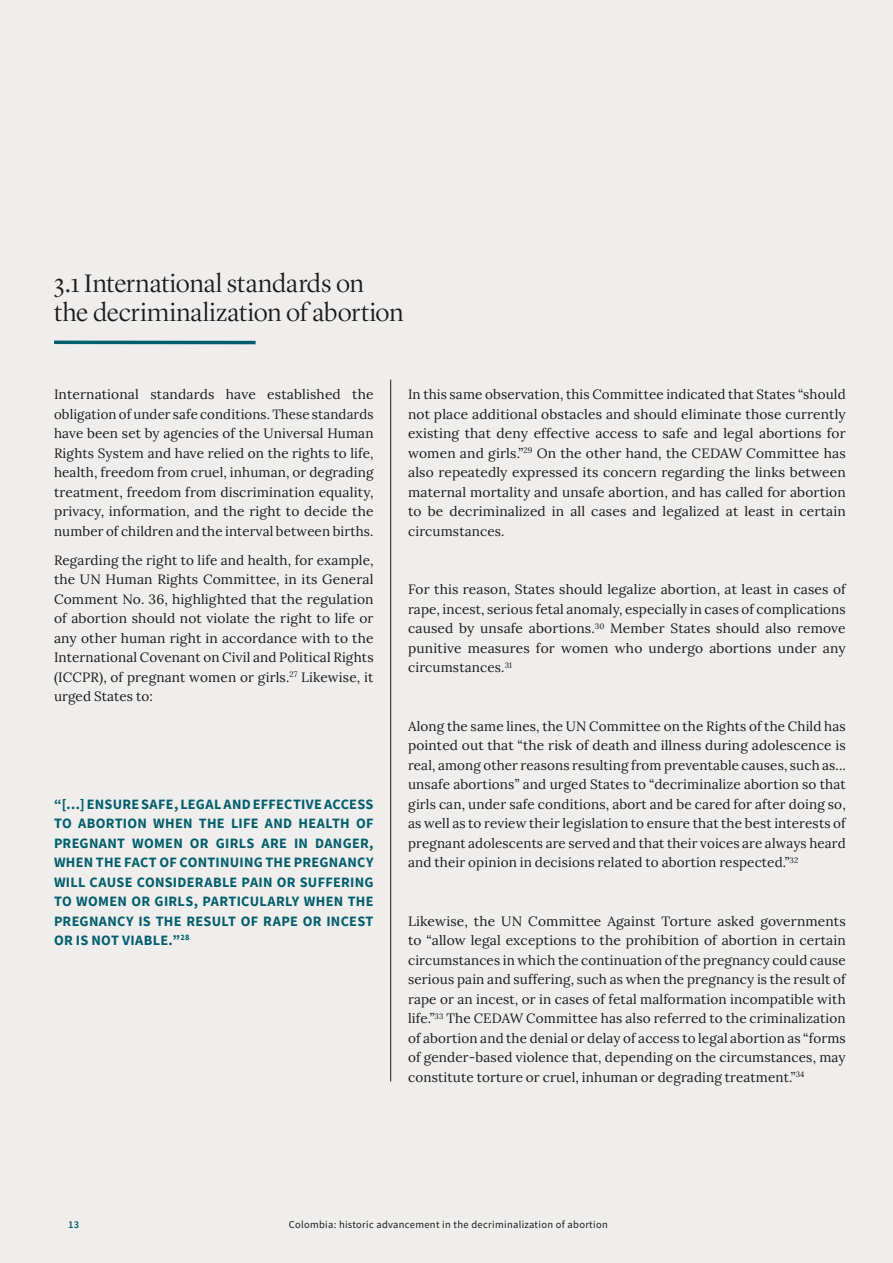
<style>
.page{position:relative;width:893px;height:1263px;background:#fff}
.page>*{position:absolute;margin:0;border:0;box-sizing:border-box;transform-origin:0 0}
.Body-H2{font:300 26.25px/29.2px "Lyon Display";color:#1b1b1b}
.Body-TextBox-H2{font:700 14.25px/19.5px "Source Sans Pro";letter-spacing:.02em;color:#015e6d;text-align:justify}
.Body-Text{font:13.5px/19.5px "Lora";letter-spacing:.01em;color:#1b1b1b;text-align:justify}
.t1{font:10.5px "Source Sans Pro";letter-spacing:.03em;color:#1b1b1b}
.t2{font:600 10.5px "Source Sans Pro";color:#015e6d}
</style>
<div class="page">
<div style="left:0;top:0;width:892px;height:1263px;background:#efeeed"></div>
<hr style="left:54px;top:341px;width:202px;height:3px;background:#015e6d">
<hr style="left:390px;top:380px;width:1px;height:701px;background:#1b1b1b">
<p class="Body-H2" style="left:54px;top:267px;width:351px">3.1 International standards on the decriminalization of abortion</p>
<p class="Body-Text" style="left:54px;top:384px;width:321px">International standards have established the obligation of under safe conditions. These standards have been set by agencies of the Universal Human Rights System and have relied on the rights to life, health, freedom from cruel, inhuman, or degrading treatment, freedom from discrimination equality, privacy, information, and the right to decide the number of children and the interval between births.</p>
<p class="Body-Text" style="left:54px;top:549px;width:321px">Regarding the right to life and health, for example, the UN Human Rights Committee, in its General Comment No. 36, highlighted that the regulation of abortion should not violate the right to life or any other human right in accordance with to the International Covenant on Civil and Political Rights (ICCPR), of pregnant women or girls.<sup>27</sup> Likewise, it urged States to:</p>
<p class="Body-TextBox-H2" style="left:54px;top:794px;width:321px">“[…] ENSURE SAFE, LEGAL AND EFFECTIVE ACCESS TO ABORTION WHEN THE LIFE AND HEALTH OF PREGNANT WOMEN OR GIRLS ARE IN DANGER, WHEN THE FACT OF CONTINUING THE PREGNANCY WILL CAUSE CONSIDERABLE PAIN OR SUFFERING TO WOMEN OR GIRLS, PARTICULARLY WHEN THE PREGNANCY IS THE RESULT OF RAPE OR INCEST OR IS NOT VIABLE.”<sup>28</sup></p>
<p class="Body-Text" style="left:408px;top:384px;width:439px">In this same observation, this Committee indicated that States “should not place additional obstacles and should eliminate those currently existing that deny effective access to safe and legal abortions for women and girls.”<sup>29</sup> On the other hand, the CEDAW Committee has also repeatedly expressed its concern regarding the links between maternal mortality and unsafe abortion, and has called for abortion to be decriminalized in all cases and legalized at least in certain circumstances.</p>
<p class="Body-Text" style="left:408px;top:579px;width:439px">For this reason, States should legalize abortion, at least in cases of rape, incest, serious fetal anomaly, especially in cases of complications caused by unsafe abortions.<sup>30</sup> Member States should also remove punitive measures for women who undergo abortions under any circumstances.<sup>31</sup></p>
<p class="Body-Text" style="left:408px;top:715px;width:439px">Along the same lines, the UN Committee on the Rights of the Child has pointed out that “the risk of death and illness during adolescence is real, among other reasons resulting from preventable causes, such as... unsafe abortions” and urged States to “decriminalize abortion so that girls can, under safe conditions, abort and be cared for after doing so, as well as to review their legislation to ensure that the best interests of pregnant adolescents are served and that their voices are always heard and their opinion in decisions related to abortion respected.”<sup>32</sup></p>
<p class="Body-Text" style="left:408px;top:910px;width:439px">Likewise, the UN Committee Against Torture asked governments to “allow legal exceptions to the prohibition of abortion in certain circumstances in which the continuation of the pregnancy could cause serious pain and suffering, such as when the pregnancy is the result of rape or an incest, or in cases of fetal malformation incompatible with life.”<sup>33</sup> The CEDAW Committee has also referred to the criminalization of abortion and the denial or delay of access to legal abortion as “forms of gender-based violence that, depending on the circumstances, may constitute torture or cruel, inhuman or degrading treatment.”<sup>34</sup></p>
<p class="t2" style="left:68px;top:1217px;width:12px">13</p>
<p class="t1" style="left:289px;top:1218px;width:321px">Colombia: historic advancement in the decriminalization of abortion</p>
</div>
